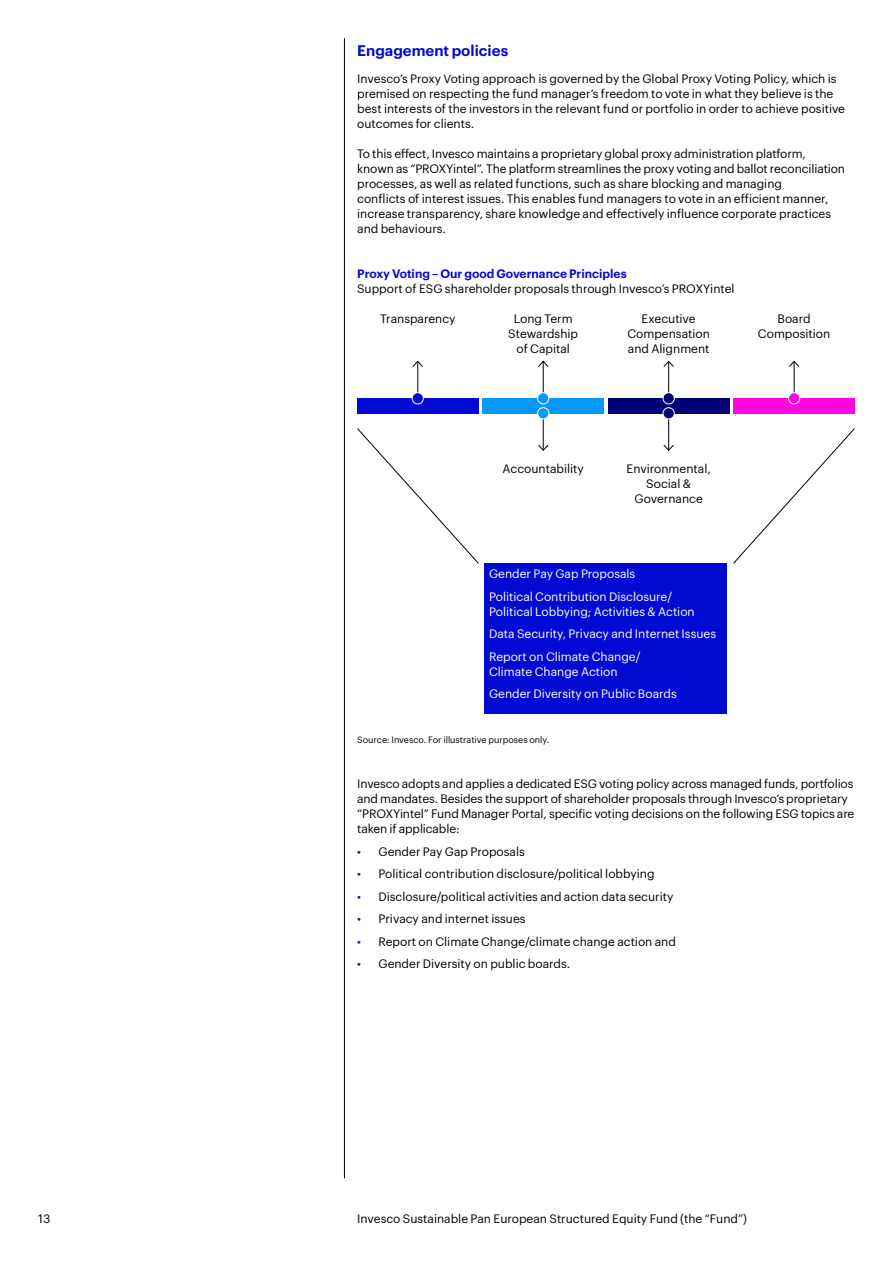
<style>
.page{position:relative;width:893px;height:1263px;background:#fff}
.page>*{position:absolute;margin:0;border:0;box-sizing:border-box;transform-origin:0 0}
.t1{font:600 15px "Graphik";color:#000ad2}
.t2{font:12px/15px "Graphik";color:#000;text-align:center}
.t3{font:12px/22.5px "Graphik";color:#fff}
.t4{font:600 12px "Graphik";color:#000ad2}
.t5{font:9px "Graphik";color:#000}
.s1{color:#000ad2}
</style>
<div class="page">
<hr style="left:344px;top:38px;width:1px;height:1140px;background:#000">
<div style="left:485px;top:563px;width:242px;height:150px;background:#000ad2"></div>
<div style="left:357px;top:398px;width:121px;height:15px;background:#000ad2"></div>
<hr style="left:417px;top:361px;width:1px;height:37px;background:#000">
<svg style="left:412px;top:360px;width:11px;height:8px"></svg>
<div style="left:412px;top:393px;width:11px;height:11px;background:#000ad2;border-radius:50%"></div>
<div style="left:412px;top:392px;width:12px;height:12px;border:1px solid #fff;border-radius:50%"></div>
<div style="left:733px;top:398px;width:122px;height:15px;background:#ff05e2"></div>
<hr style="left:794px;top:361px;width:1px;height:37px;background:#000">
<svg style="left:789px;top:360px;width:11px;height:8px"></svg>
<div style="left:788px;top:393px;width:12px;height:11px;background:#ff05e2;border-radius:50%"></div>
<div style="left:788px;top:392px;width:12px;height:12px;border:1px solid #fff;border-radius:50%"></div>
<div style="left:483px;top:398px;width:121px;height:15px;background:#0598fa"></div>
<hr style="left:543px;top:361px;width:1px;height:37px;background:#000">
<svg style="left:538px;top:360px;width:11px;height:8px"></svg>
<div style="left:538px;top:393px;width:11px;height:11px;background:#0598fa;border-radius:50%"></div>
<div style="left:537px;top:392px;width:12px;height:12px;border:1px solid #fff;border-radius:50%"></div>
<hr style="left:543px;top:413px;width:1px;height:37px;background:#000">
<svg style="left:538px;top:444px;width:11px;height:7px"></svg>
<div style="left:538px;top:408px;width:11px;height:11px;background:#0598fa;border-radius:50%"></div>
<div style="left:537px;top:407px;width:12px;height:12px;border:1px solid #fff;border-radius:50%"></div>
<div style="left:608px;top:398px;width:121px;height:15px;background:#000078"></div>
<hr style="left:668px;top:361px;width:1px;height:37px;background:#000">
<svg style="left:663px;top:360px;width:11px;height:8px"></svg>
<div style="left:663px;top:393px;width:11px;height:11px;background:#000078;border-radius:50%"></div>
<div style="left:663px;top:392px;width:12px;height:12px;border:1px solid #fff;border-radius:50%"></div>
<hr style="left:668px;top:413px;width:1px;height:37px;background:#000">
<svg style="left:663px;top:444px;width:11px;height:7px"></svg>
<div style="left:663px;top:408px;width:11px;height:11px;background:#000078;border-radius:50%"></div>
<div style="left:663px;top:407px;width:12px;height:12px;border:1px solid #fff;border-radius:50%"></div>
<svg style="left:357px;top:428px;width:122px;height:136px"></svg>
<svg style="left:733px;top:428px;width:122px;height:136px"></svg>
<p class="t1" style="left:357px;top:39px;width:153px">Engagement policies</p>
<p class="t2" style="left:357px;top:70px;width:489px;text-align:left">Invesco’s Proxy Voting approach is governed by the Global Proxy Voting Policy, which is premised on respecting the fund manager’s freedom to vote in what they believe is the best interests of the investors in the relevant fund or portfolio in order to achieve positive outcomes for clients.</p>
<p class="t2" style="left:357px;top:145px;width:489px;text-align:left">To this effect, Invesco maintains a proprietary global proxy administration platform, known as “PROXYintel”. The platform streamlines the proxy voting and ballot reconciliation processes, as well as related functions, such as share blocking and managing<br>conflicts of interest issues. This enables fund managers to vote in an efficient manner, increase transparency, share knowledge and effectively influence corporate practices and behaviours.</p>
<p class="t4" style="left:357px;top:265px;width:271px">Proxy Voting – Our good Governance Principles</p>
<p class="t2" style="left:357px;top:280px;width:379px">Support of ESG shareholder proposals through Invesco’s PROXYintel</p>
<p class="t2" style="left:380px;top:310px;width:77px">Transparency</p>
<p class="t2" style="left:508px;top:310px;width:71px">Long Term<br>Stewardship of Capital</p>
<p class="t2" style="left:627px;top:310px;width:84px">Executive<br>Compensation and Alignment</p>
<p class="t2" style="left:758px;top:310px;width:74px">Board<br>Composition</p>
<p class="t2" style="left:503px;top:460px;width:83px">Accountability</p>
<p class="t2" style="left:627px;top:460px;width:86px">Environmental,<br>Social &amp;<br>Governance</p>
<p class="t3" style="left:489px;top:562px;width:185px">Gender Pay Gap Proposals<br>Political Contribution Disclosure/</p>
<p class="t3" style="left:489px;top:599px;width:229px">Political Lobbying; Activities &amp; Action<br>Data Security, Privacy and Internet Issues<br>Report on Climate Change/</p>
<p class="t3" style="left:489px;top:659px;width:189px">Climate Change Action<br>Gender Diversity on Public Boards</p>
<p class="t5" style="left:357px;top:733px;width:194px">Source: Invesco. For illustrative purposes only.</p>
<p class="t2" style="left:357px;top:775px;width:499px;text-align:left">Invesco adopts and applies a dedicated ESG voting policy across managed funds, portfolios and mandates. Besides the support of shareholder proposals through Invesco’s proprietary “PROXYintel” Fund Manager Portal, specific voting decisions on the following ESG topics are taken if applicable:</p>
<p class="t2" style="left:357px;top:843px;width:169px"><span class="s1">•</span> Gender Pay Gap Proposals</p>
<p class="t2" style="left:357px;top:865px;width:299px"><span class="s1">•</span> Political contribution disclosure/political lobbying</p>
<p class="t2" style="left:357px;top:888px;width:318px"><span class="s1">•</span> Disclosure/political activities and action data security</p>
<p class="t2" style="left:357px;top:910px;width:170px"><span class="s1">•</span> Privacy and internet issues</p>
<p class="t2" style="left:357px;top:933px;width:320px"><span class="s1">•</span> Report on Climate Change/climate change action and</p>
<p class="t2" style="left:357px;top:955px;width:215px"><span class="s1">•</span> Gender Diversity on public boards.</p>
<p class="t2" style="left:38px;top:1210px;width:14px">13</p>
<p class="t2" style="left:357px;top:1210px;width:391px">Invesco Sustainable Pan European Structured Equity Fund (the “Fund”)</p>
</div>
